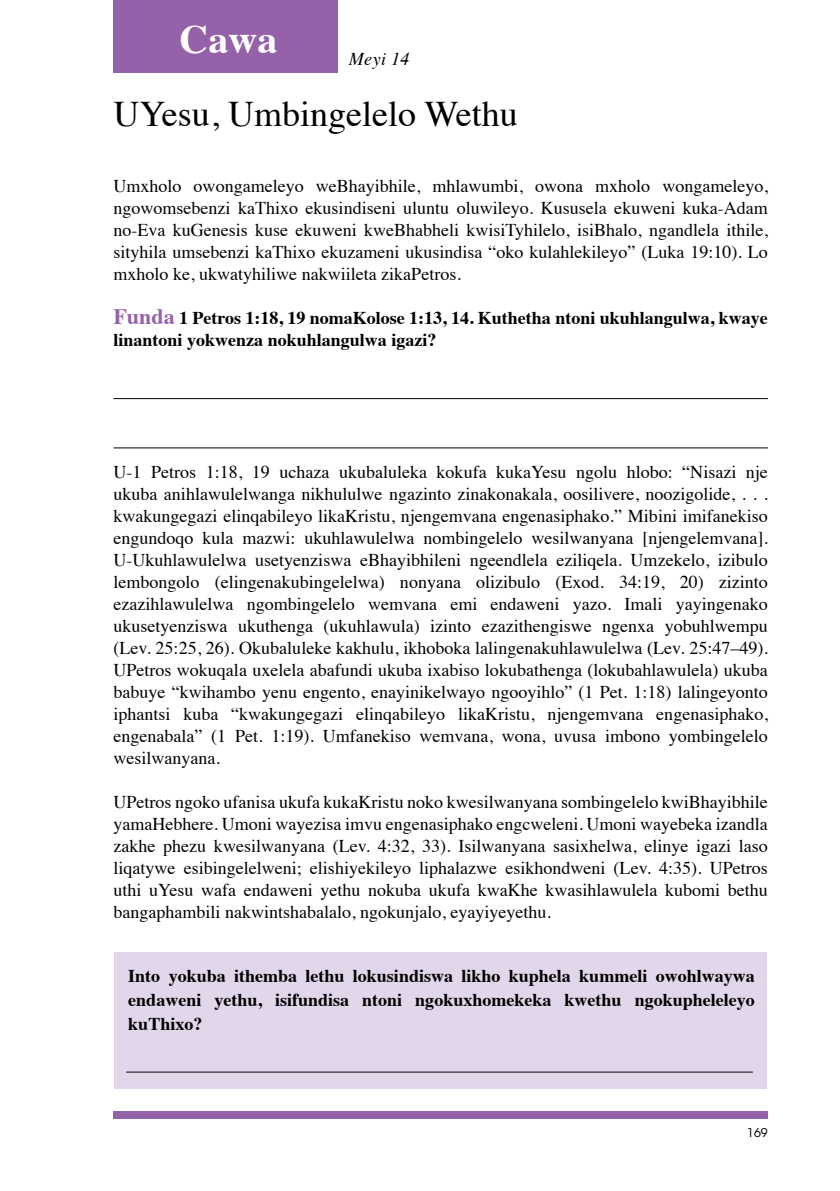
<style>
.page{position:relative;width:840px;height:1191px;background:#fff}
.page>*{position:absolute;margin:0;border:0;box-sizing:border-box;transform-origin:0 0}
.t1{font:700 40px "Times";color:#fff}
.t2{font:36px "Times";color:#000}
.t3{font:18px/22px "Times";color:#000;text-align:justify}
.t4{font:700 18px/24px "Times";color:#000}
.t5{font:italic 18px "Times";letter-spacing:.02em;color:#000}
.t6{font:12px "ITC Avant Garde Std";color:#000}
.s1{font-size:22px;color:#9561a9}
</style>
<div class="page">
<div style="left:113px;top:1111px;width:654px;height:8px;background:#9561a9"></div>
<div style="left:113px;top:0;width:225px;height:72px;background:#9561a9"></div>
<hr style="left:113px;top:447px;width:654px;height:1px;background:#000">
<hr style="left:113px;top:398px;width:654px;height:1px;background:#000">
<div style="left:114px;top:952px;width:652px;height:137px;background:#e2d7ea"></div>
<hr style="left:126px;top:1071px;width:626px;height:1px;background:#000">
<h1 class="t1" style="left:179px;top:1px;width:99px">Cawa</h1>
<p class="t5" style="left:349px;top:43px;width:62px">Meyi 14</p>
<h2 class="t2" style="left:113px;top:80px;width:405px">UYesu, Umbingelelo Wethu</h2>
<p class="t3" style="left:113px;top:173px;width:655px">Umxholo owongameleyo weBhayibhile, mhlawumbi, owona mxholo wongameleyo, ngowomsebenzi kaThixo ekusindiseni uluntu oluwileyo. Kususela ekuweni kuka-Adam no-Eva kuGenesis kuse ekuweni kweBhabheli kwisiTyhilelo, isiBhalo, ngandlela ithile, sityhila umsebenzi kaThixo ekuzameni ukusindisa “oko kulahlekileyo” (Luka 19:10). Lo mxholo ke, ukwatyhiliwe nakwiileta zikaPetros.</p>
<p class="t4" style="left:113px;top:305px;width:655px;line-height:22px"><span class="s1">Funda</span> 1 Petros 1:18, 19 nomaKolose 1:13, 14. Kuthetha ntoni ukuhlangulwa, kwaye linantoni yokwenza nokuhlangulwa igazi?</p>
<p class="t3" style="left:113px;top:459px;width:655px">U-1 Petros 1:18, 19 uchaza ukubaluleka kokufa kukaYesu ngolu hlobo: “Nisazi nje ukuba anihlawulelwanga nikhululwe ngazinto zinakonakala, oosilivere, noozigolide, . . . kwakungegazi elinqabileyo likaKristu, njengemvana engenasiphako.” Mibini imifanekiso engundoqo kula mazwi: ukuhlawulelwa nombingelelo wesilwanyana [njengelemvana].<br>U-Ukuhlawulelwa usetyenziswa eBhayibhileni ngeendlela eziliqela. Umzekelo, izibulo lembongolo (elingenakubingelelwa) nonyana olizibulo (Exod. 34:19, 20) zizinto ezazihlawulelwa ngombingelelo wemvana emi endaweni yazo. Imali yayingenako ukusetyenziswa ukuthenga (ukuhlawula) izinto ezazithengiswe ngenxa yobuhlwempu (Lev. 25:25, 26). Okubaluleke kakhulu, ikhoboka lalingenakuhlawulelwa (Lev. 25:47–49).<br>UPetros wokuqala uxelela abafundi ukuba ixabiso lokubathenga (lokubahlawulela) ukuba babuye “kwihambo yenu engento, enayinikelwayo ngooyihlo” (1 Pet. 1:18) lalingeyonto iphantsi kuba “kwakungegazi elinqabileyo likaKristu, njengemvana engenasiphako, engenabala” (1 Pet. 1:19). Umfanekiso wemvana, wona, uvusa imbono yombingelelo wesilwanyana.</p>
<p class="t3" style="left:113px;top:789px;width:655px">UPetros ngoko ufanisa ukufa kukaKristu noko kwesilwanyana sombingelelo kwiBhayibhile yamaHebhere. Umoni wayezisa imvu engenasiphako engcweleni. Umoni wayebeka izandla zakhe phezu kwesilwanyana (Lev. 4:32, 33). Isilwanyana sasixhelwa, elinye igazi laso liqatywe esibingelelweni; elishiyekileyo liphalazwe esikhondweni (Lev. 4:35). UPetros uthi uYesu wafa endaweni yethu nokuba ukufa kwaKhe kwasihlawulela kubomi bethu bangaphambili nakwintshabalalo, ngokunjalo, eyayiyeyethu.</p>
<p class="t4" style="left:128px;top:961px;width:627px;text-align:justify">Into yokuba ithemba lethu lokusindiswa likho kuphela kummeli owohlwaywa endaweni yethu, isifundisa ntoni ngokuxhomekeka kwethu ngokupheleleyo kuThixo?</p>
<p class="t6" style="left:746px;top:1125px;width:22px">169</p>
</div>
